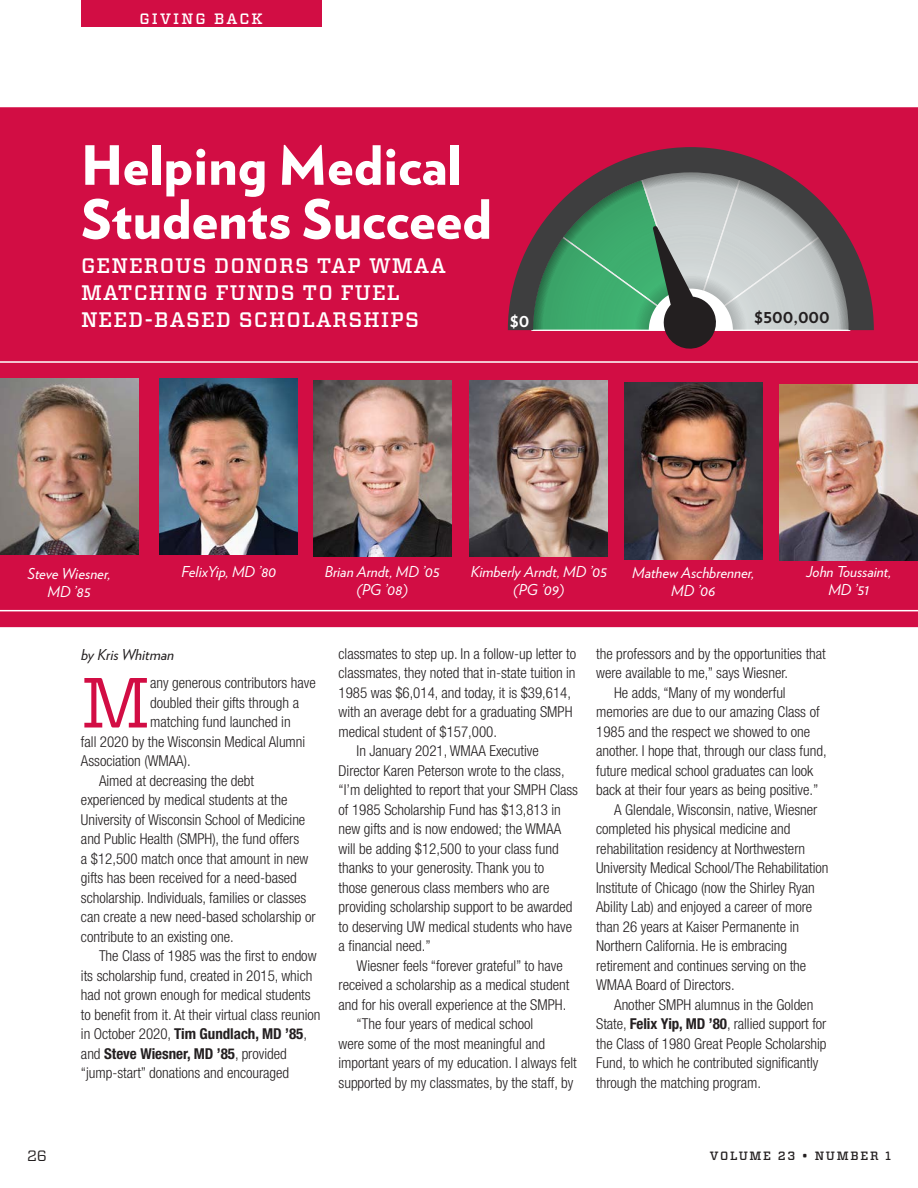
<style>
.page{position:relative;width:918px;height:1188px;background:#fff}
.page>*{position:absolute;margin:0;border:0;box-sizing:border-box;transform-origin:0 0}
.t1{font:70.65px "Vitesse";color:#d20d44}
.t2{font:900 54px/54px "Verlag";color:#fff}
.t3{font:500 21px/27px "Vitesse";letter-spacing:.05em;color:#fff}
.t4{font:700 18.9px "Verlag";color:#231f20}
.t5{font:700 18.9px "Verlag";color:#fff}
.t6{font:300 condensed 15px "Helvetica Neue LT Std";color:#231f20}
.t7{font:italic 15px/18px "Verlag";color:#fff;text-align:center}
.t8{font:700 condensed 15px "Helvetica Neue LT Std";color:#231f20}
.t9{font:italic 15px "Verlag";color:#231f20}
.t10{font:500 15px "Vitesse";letter-spacing:.14em;color:#fff}
.t11{font:15px "Vitesse";color:#231f20}
.t12{font:500 12px "Vitesse";letter-spacing:.14em;color:#231f20}
.s1{font-weight:300}
.s2{font-weight:700}
</style>
<div class="page">
<div style="left:0;top:107px;width:918px;height:520px;background:#d20d44"></div>
<hr style="left:0;top:610px;width:918px;height:1px;background:#fff">
<hr style="left:0;top:361px;width:918px;height:2px;background:#fff">
<div style="left:81px;top:0;width:240px;height:27px;background:#d20d44"></div>
<svg style="left:531px;top:330px;width:320px;height:22px;background:#c21747"></svg>
<svg style="left:508px;top:147px;width:366px;height:183px;background:#8a7777"></svg>
<img style="left:780px;top:384px;width:138px;height:176px">
<img style="left:625px;top:383px;width:138px;height:177px">
<img style="left:0;top:378px;width:138px;height:177px">
<img style="left:159px;top:378px;width:138px;height:177px">
<img style="left:313px;top:380px;width:138px;height:177px">
<img style="left:470px;top:380px;width:138px;height:177px">
<p class="t10" style="left:140px;top:9px;width:125px">GIVING BACK</p>
<h2 class="t2" style="left:81px;top:135px;width:412px">Helping Medical<br>Students Succeed</h2>
<h3 class="t3" style="left:81px;top:252px;width:366px">GENEROUS DONORS TAP WMAA<br>MATCHING FUNDS TO FUEL<br>NEED-BASED SCHOLARSHIPS</h3>
<p class="t5" style="left:510px;top:305px;width:21px">$0</p>
<p class="t4" style="left:754px;top:302px;width:77px">$500,000</p>
<p class="t7" style="left:28px;top:564px;width:85px">Steve Wiesner,<br>MD ’85</p>
<p class="t7" style="left:182px;top:562px;width:96px">FelixYip, MD ’80</p>
<p class="t7" style="left:325px;top:562px;width:116px">Brian Arndt, MD ’05 (PG ’08)</p>
<p class="t7" style="left:471px;top:562px;width:138px">Kimberly Arndt, MD ’05 (PG ’09)</p>
<p class="t7" style="left:632px;top:563px;width:124px">Mathew Aschbrenner,<br>MD ’06</p>
<p class="t7" style="left:806px;top:562px;width:87px">John Toussaint,<br>MD ’51</p>
<p class="t9" style="left:81px;top:643px;width:94px">by Kris Whitman</p>
<h1 class="t1" style="left:81px;top:655px;width:71px">M</h1>
<p class="t6" style="left:150px;top:675px;width:167px">any generous contributors have</p>
<p class="t6" style="left:150px;top:694px;width:151px">doubled their gifts through a</p>
<p class="t6" style="left:150px;top:714px;width:142px">matching fund launched in</p>
<p class="t6" style="left:81px;top:733px;width:226px">fall 2020 by the Wisconsin Medical Alumni</p>
<p class="t6" style="left:81px;top:753px;width:111px">Association (WMAA).</p>
<p class="t6" style="left:99px;top:772px;width:157px">Aimed at decreasing the debt</p>
<p class="t6" style="left:81px;top:792px;width:208px">experienced by medical students at the</p>
<p class="t6" style="left:81px;top:811px;width:226px">University of Wisconsin School of Medicine</p>
<p class="t6" style="left:81px;top:831px;width:220px">and Public Health (SMPH), the fund offers</p>
<p class="t6" style="left:81px;top:850px;width:229px">a $12,500 match once that amount in new</p>
<p class="t6" style="left:81px;top:870px;width:217px">gifts has been received for a need-based</p>
<p class="t6" style="left:81px;top:889px;width:227px">scholarship. Individuals, families or classes</p>
<p class="t6" style="left:81px;top:909px;width:236px">can create a new need-based scholarship or</p>
<p class="t6" style="left:81px;top:928px;width:154px">contribute to an existing one.</p>
<p class="t6" style="left:99px;top:948px;width:219px">The Class of 1985 was the first to endow</p>
<p class="t6" style="left:81px;top:967px;width:233px">its scholarship fund, created in 2015, which</p>
<p class="t6" style="left:81px;top:987px;width:231px">had not grown enough for medical students</p>
<p class="t6" style="left:81px;top:1006px;width:241px">to benefit from it. At their virtual class reunion</p>
<p class="t8" style="left:81px;top:1025px;width:228px"><span class="s1">in October 2020,</span> Tim Gundlach, MD ’85<span class="s1">,</span></p>
<p class="t8" style="left:81px;top:1045px;width:207px"><span class="s1">and</span> Steve Wiesner, MD ’85<span class="s1">, provided</span></p>
<p class="t6" style="left:81px;top:1065px;width:210px">“jump-start” donations and encouraged</p>
<p class="t6" style="left:339px;top:645px;width:239px">classmates to step up. In a follow-up letter to</p>
<p class="t6" style="left:339px;top:664px;width:239px">classmates, they noted that in-state tuition in</p>
<p class="t6" style="left:339px;top:684px;width:234px">1985 was $6,014, and today, it is $39,614,</p>
<p class="t6" style="left:339px;top:703px;width:235px">with an average debt for a graduating SMPH</p>
<p class="t6" style="left:339px;top:723px;width:160px">medical student of $157,000.</p>
<p class="t6" style="left:357px;top:742px;width:184px">In January 2021, WMAA Executive</p>
<p class="t6" style="left:339px;top:762px;width:228px">Director Karen Peterson wrote to the class,</p>
<p class="t6" style="left:339px;top:781px;width:241px">“I’m delighted to report that your SMPH Class</p>
<p class="t6" style="left:339px;top:801px;width:224px">of 1985 Scholarship Fund has $13,813 in</p>
<p class="t6" style="left:339px;top:820px;width:224px">new gifts and is now endowed; the WMAA</p>
<p class="t6" style="left:339px;top:840px;width:222px">will be adding $12,500 to your class fund</p>
<p class="t6" style="left:339px;top:859px;width:207px">thanks to your generosity. Thank you to</p>
<p class="t6" style="left:339px;top:879px;width:212px">those generous class members who are</p>
<p class="t6" style="left:339px;top:898px;width:235px">providing scholarship support to be awarded</p>
<p class="t6" style="left:339px;top:918px;width:235px">to deserving UW medical students who have</p>
<p class="t6" style="left:339px;top:937px;width:94px">a financial need.”</p>
<p class="t6" style="left:357px;top:957px;width:208px">Wiesner feels “forever grateful” to have</p>
<p class="t6" style="left:339px;top:976px;width:232px">received a scholarship as a medical student</p>
<p class="t6" style="left:339px;top:996px;width:229px">and for his overall experience at the SMPH.</p>
<p class="t6" style="left:357px;top:1015px;width:178px">“The four years of medical school</p>
<p class="t6" style="left:339px;top:1035px;width:208px">were some of the most meaningful and</p>
<p class="t6" style="left:339px;top:1054px;width:240px">important years of my education. I always felt</p>
<p class="t6" style="left:339px;top:1074px;width:236px">supported by my classmates, by the staff, by</p>
<p class="t6" style="left:596px;top:645px;width:231px">the professors and by the opportunities that</p>
<p class="t6" style="left:596px;top:664px;width:193px">were available to me,” says Wiesner.</p>
<p class="t6" style="left:614px;top:684px;width:173px">He adds, “Many of my wonderful</p>
<p class="t6" style="left:596px;top:703px;width:225px">memories are due to our amazing Class of</p>
<p class="t6" style="left:596px;top:723px;width:215px">1985 and the respect we showed to one</p>
<p class="t6" style="left:596px;top:742px;width:232px">another. I hope that, through our class fund,</p>
<p class="t6" style="left:596px;top:762px;width:219px">future medical school graduates can look</p>
<p class="t6" style="left:596px;top:781px;width:224px">back at their four years as being positive.”</p>
<p class="t6" style="left:614px;top:801px;width:205px">A Glendale, Wisconsin, native, Wiesner</p>
<p class="t6" style="left:596px;top:820px;width:196px">completed his physical medicine and</p>
<p class="t6" style="left:596px;top:840px;width:210px">rehabilitation residency at Northwestern</p>
<p class="t6" style="left:596px;top:859px;width:234px">University Medical School/The Rehabilitation</p>
<p class="t6" style="left:596px;top:879px;width:220px">Institute of Chicago (now the Shirley Ryan</p>
<p class="t6" style="left:596px;top:898px;width:218px">Ability Lab) and enjoyed a career of more</p>
<p class="t6" style="left:596px;top:918px;width:204px">than 26 years at Kaiser Permanente in</p>
<p class="t6" style="left:596px;top:937px;width:193px">Northern California. He is embracing</p>
<p class="t6" style="left:596px;top:957px;width:212px">retirement and continues serving on the</p>
<p class="t6" style="left:596px;top:976px;width:140px">WMAA Board of Directors.</p>
<p class="t6" style="left:614px;top:996px;width:201px">Another SMPH alumnus in the Golden</p>
<p class="t6" style="left:596px;top:1015px;width:232px">State, <span class="s2">Felix Yip, MD ’80</span>, rallied support for</p>
<p class="t6" style="left:596px;top:1035px;width:232px">the Class of 1980 Great People Scholarship</p>
<p class="t6" style="left:596px;top:1054px;width:224px">Fund, to which he contributed significantly</p>
<p class="t6" style="left:596px;top:1074px;width:166px">through the matching program.</p>
<p class="t11" style="left:27px;top:1146px;width:21px">26</p>
<p class="t12" style="left:710px;top:1148px;width:183px">VOLUME 23 • NUMBER 1</p>
</div>
